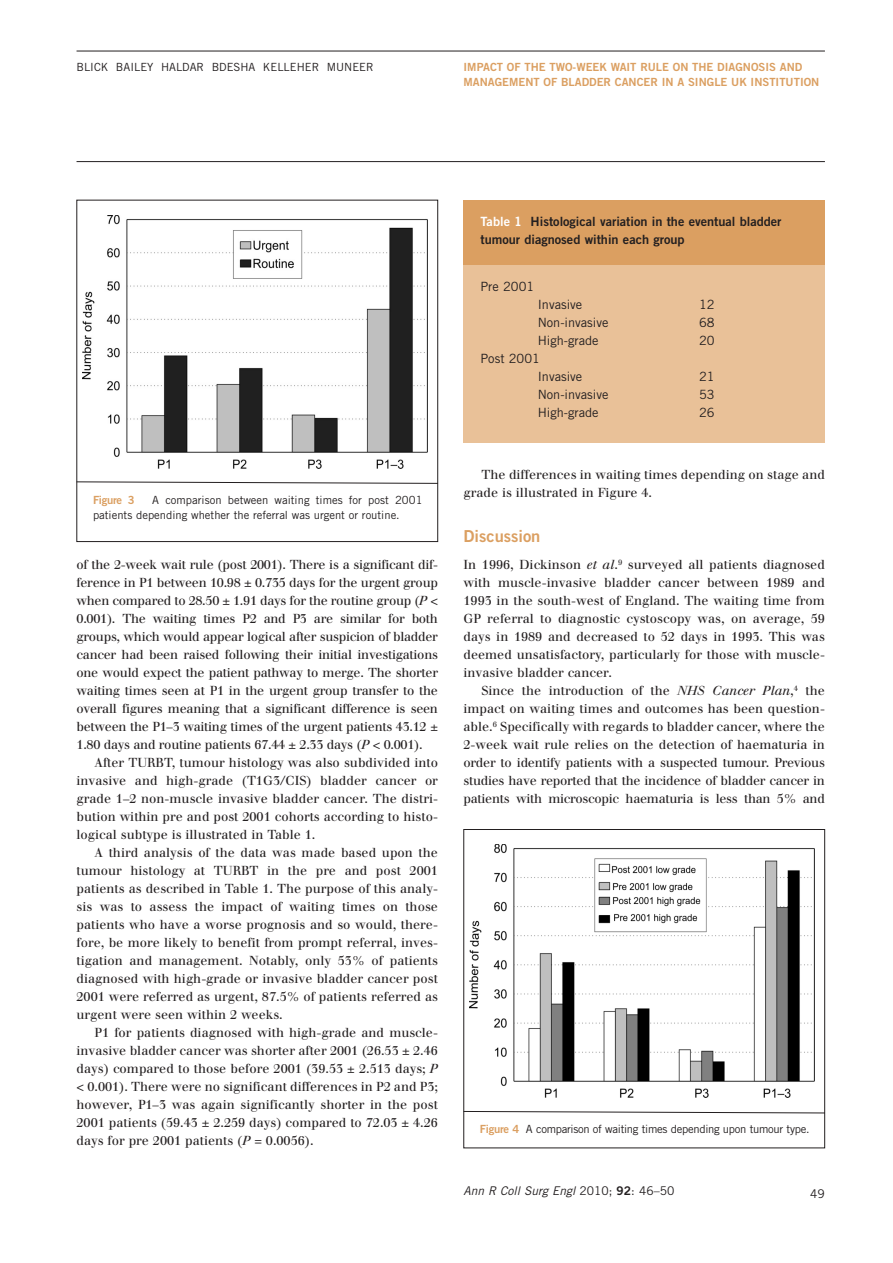
<style>
.page{position:relative;width:893px;height:1263px;background:#fff}
.page>*{position:absolute;margin:0;border:0;box-sizing:border-box;transform-origin:0 0}
.t1{font:16.5px "Trade Gothic Bold Two";color:#db9f61}
.t2{font:12.75px/18px "Walbaum";color:#231f20;text-align:justify}
.t3{font:12.75px/18px "Trade Gothic";color:#231f20}
.t4{font:12.75px/18px "Trade Gothic Bold Two";color:#231f20}
.t5{font:italic 12px "Trade Gothic";color:#231f20}
.t6{font:12px "Trade Gothic";color:#231f20}
.t7{font:11.25px/15px "Trade Gothic";color:#231f20}
.t8{font:11.25px/15px "Trade Gothic Bold Two";color:#db9f61}
.t9{font:11.25px "Trade Gothic";letter-spacing:-.025em;color:#231f20}
.s1{color:#fff}
.s2{font-style:italic}
.s3{font-family:"Trade Gothic Bold Two";color:#db9f61}
.s4{font-style:normal}
.s5{font-family:"Trade Gothic Bold Two";font-style:normal}
</style>
<div class="page">
<hr style="left:77px;top:51px;width:748px;height:1px;background:#231f20">
<hr style="left:77px;top:161px;width:748px;height:1px;background:#231f20">
<img style="left:82px;top:215px;width:345px;height:253px">
<div style="left:77px;top:200px;width:361px;height:342px;border:1px solid #231f20"></div>
<div style="left:463px;top:265px;width:362px;height:178px;background:#e9c198"></div>
<div style="left:463px;top:200px;width:362px;height:65px;background:#db9f61"></div>
<svg style="left:76px;top:481px;width:363px;height:3px"></svg>
<img style="left:469px;top:844px;width:345px;height:253px">
<div style="left:463px;top:829px;width:362px;height:319px;border:1px solid #231f20"></div>
<svg style="left:463px;top:1111px;width:362px;height:2px"></svg>
<p class="t7" style="left:77px;top:61px;width:299px">BLICK BAILEY HALDAR BDESHA KELLEHER MUNEER</p>
<p class="t8" style="left:464px;top:61px;width:357px">IMPACT OF THE TWO-WEEK WAIT RULE ON THE DIAGNOSIS AND<br>MANAGEMENT OF BLADDER CANCER IN A SINGLE UK INSTITUTION</p>
<p class="t4" style="left:480px;top:214px;width:303px"><span class="s1">Table 1</span> Histological variation in the eventual bladder tumour diagnosed within each group</p>
<p class="t3" style="left:480px;top:279px;width:55px">Pre 2001</p>
<p class="t3" style="left:538px;top:297px;width:46px">Invasive</p>
<p class="t3" style="left:699px;top:297px;width:17px">12</p>
<p class="t3" style="left:538px;top:315px;width:72px">Non-invasive</p>
<p class="t3" style="left:699px;top:315px;width:17px">68</p>
<p class="t3" style="left:538px;top:333px;width:62px">High-grade</p>
<p class="t3" style="left:699px;top:333px;width:17px">20</p>
<p class="t3" style="left:538px;top:351px;width:46px;text-indent:-57px">Post 2001<br>Invasive</p>
<p class="t3" style="left:699px;top:369px;width:17px">21</p>
<p class="t8" style="left:93px;top:493px;width:43px">Figure 3</p>
<p class="t7" style="left:93px;top:493px;width:331px;text-indent:59px">A comparison between waiting times for post 2001 patients depending whether the referral was urgent or routine.</p>
<p class="t2" style="left:77px;top:557px;width:363px">of the 2-week wait rule (post 2001). There is a significant dif&shy;ference in P1 between 10.98 ± 0.735 days for the urgent group when compared to 28.50 ± 1.91 days for the routine group (<span class="s2">P</span> &lt; 0.001). The waiting times P2 and P3 are similar for both groups, which would appear logical after suspicion of bladder cancer had been raised following their initial investigations one would expect the patient pathway to merge. The shorter waiting times seen at P1 in the urgent group transfer to the overall figures meaning that a significant difference is seen between the P1–3 waiting times of the urgent patients 43.12 ± 1.80 days and routine patients 67.44 ± 2.33 days (<span class="s2">P</span> &lt; 0.001).</p>
<p class="t2" style="left:77px;top:755px;width:363px;text-indent:18px">After TURBT, tumour histology was also subdivided into invasive and high-grade (T1G3/CIS) bladder cancer or grade 1–2 non-muscle invasive bladder cancer. The distri&shy;bution within pre and post 2001 cohorts according to histo&shy;logical subtype is illustrated in Table 1.</p>
<p class="t2" style="left:77px;top:845px;width:363px;text-indent:18px">A third analysis of the data was made based upon the tumour histology at TURBT in the pre and post 2001 patients as described in Table 1. The purpose of this analy&shy;sis was to assess the impact of waiting times on those patients who have a worse prognosis and so would, there&shy;fore, be more likely to benefit from prompt referral, inves&shy;tigation and management. Notably, only 53% of patients diagnosed with high-grade or invasive bladder cancer post 2001 were referred as urgent, 87.5% of patients referred as urgent were seen within 2 weeks.</p>
<p class="t2" style="left:77px;top:1025px;width:363px;text-indent:18px">P1 for patients diagnosed with high-grade and muscle&shy;invasive bladder cancer was shorter after 2001 (26.53 ± 2.46 days) compared to those before 2001 (39.53 ± 2.513 days; <span class="s2">P </span>&lt; 0.001). There were no significant differences in P2 and P3; however, P1–3 was again significantly shorter in the post 2001 patients (59.43 ± 2.259 days) compared to 72.03 ± 4.26 days for pre 2001 patients (<span class="s2">P</span> = 0.0056).</p>
<p class="t3" style="left:538px;top:387px;width:72px">Non-invasive</p>
<p class="t3" style="left:699px;top:387px;width:17px">53</p>
<p class="t3" style="left:538px;top:405px;width:62px">High-grade</p>
<p class="t3" style="left:699px;top:405px;width:17px">26</p>
<p class="t2" style="left:463px;top:467px;width:363px;text-indent:18px">The differences in waiting times depending on stage and grade is illustrated in Figure 4.</p>
<p class="t1" style="left:463px;top:530px;width:78px">Discussion</p>
<p class="t2" style="left:463px;top:557px;width:363px">In 1996, Dickinson <span class="s2">et al</span>.<sup>9</sup> surveyed all patients diagnosed with muscle-invasive bladder cancer between 1989 and 1993 in the south-west of England. The waiting time from GP referral to diagnostic cystoscopy was, on average, 59 days in 1989 and decreased to 52 days in 1993. This was deemed unsatisfactory, particularly for those with muscle&shy;invasive bladder cancer.</p>
<p class="t2" style="left:463px;top:683px;width:363px;text-indent:18px">Since the introduction of the <span class="s2">NHS Cancer Plan</span>,<sup>4</sup> the impact on waiting times and outcomes has been question&shy;able.<sup>6</sup> Specifically with regards to bladder cancer, where the 2-week wait rule relies on the detection of haematuria in order to identify patients with a suspected tumour. Previous studies have reported that the incidence of bladder cancer in patients with microscopic haematuria is less than 5% and</p>
<p class="t9" style="left:480px;top:1124px;width:331px"><span class="s3">Figure 4</span> A comparison of waiting times depending upon tumour type.</p>
<p class="t5" style="left:463px;top:1186px;width:212px">Ann R Coll Surg Engl <span class="s4">2010;</span> <span class="s5">92</span><span class="s4">: 46–50</span></p>
<p class="t6" style="left:810px;top:1190px;width:16px">49</p>
</div>
